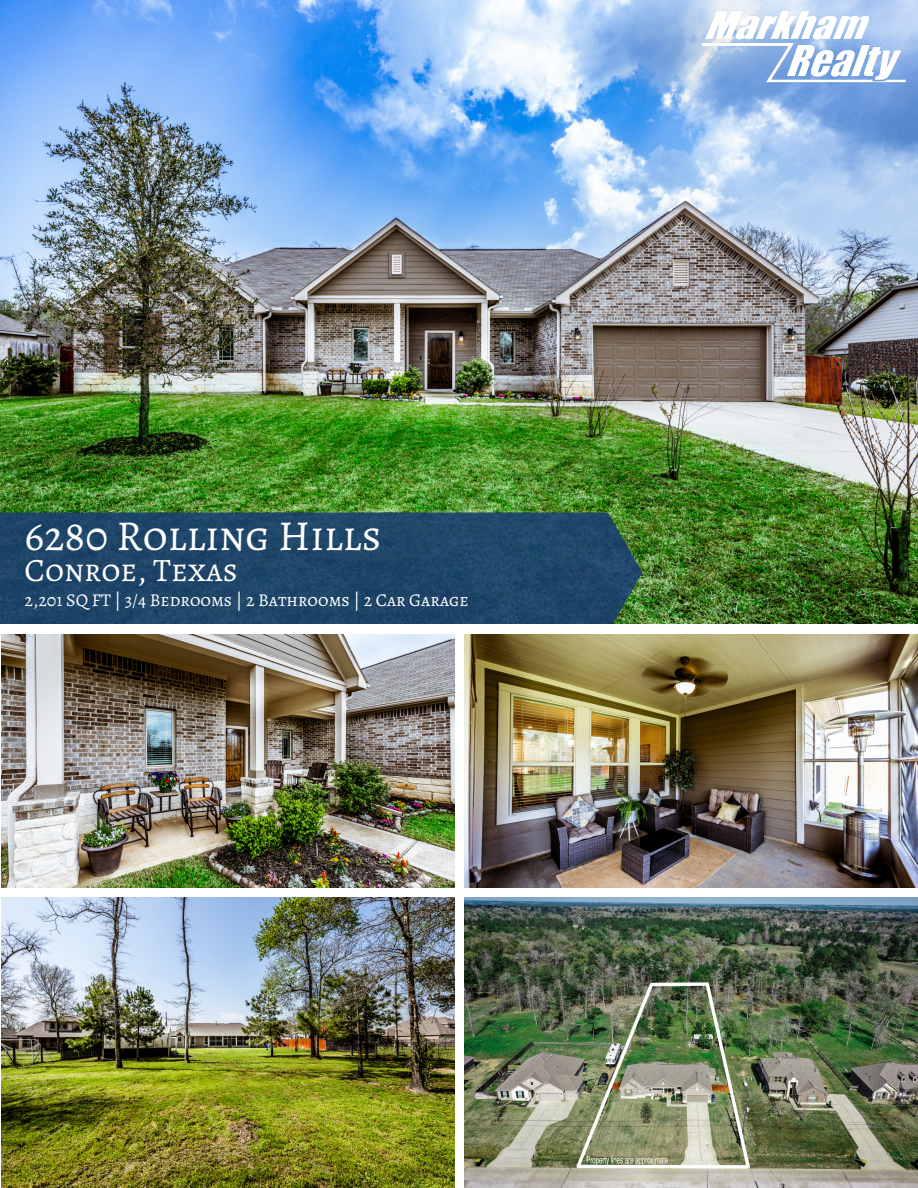
<style>
.page{position:relative;width:918px;height:1188px;background:#fff}
.page>*{position:absolute;margin:0;border:0;box-sizing:border-box;transform-origin:0 0}
.t1{font:42.75px "Alegreya SC";color:#fff}
.t2{font:32.7px "Alegreya SC";color:#fff}
.t3{font:18px "Alegreya SC";color:#fff}
</style>
<div class="page">
<img style="left:0;top:0;width:918px;height:624px">
<svg style="left:0;top:513px;width:642px;height:111px;background:#1f4767"></svg>
<img style="left:2px;top:634px;width:453px;height:554px">
<img style="left:464px;top:897px;width:454px;height:291px">
<img style="left:464px;top:634px;width:454px;height:254px">
<div style="left:0;top:889px;width:918px;height:8px;background:#fff"></div>
<img style="left:555px;top:0;width:302px;height:145px">
<img style="left:688px;top:0;width:230px;height:97px">
<p class="t1" style="left:25px;top:506px;width:358px">6280 Rolling Hills</p>
<p class="t2" style="left:25px;top:548px;width:215px">Conroe, Texas</p>
<p class="t3" style="left:25px;top:588px;width:445px">2,201 SQ FT | 3/4 Bedrooms | 2 Bathrooms | 2 Car Garage</p>
</div>
